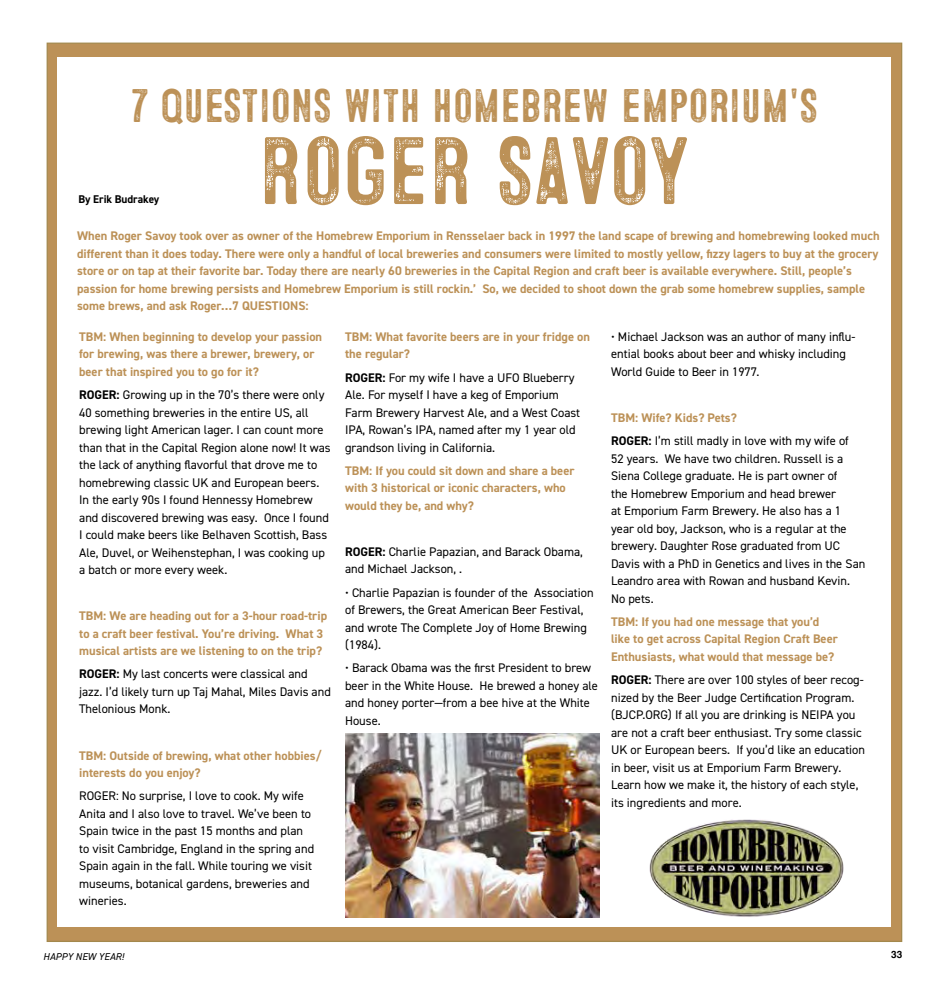
<style>
.page{position:relative;width:945px;height:990px;background:#fff}
.page>*{position:absolute;margin:0;border:0;box-sizing:border-box;transform-origin:0 0}
.t1{font:95.5px "Microbrew Soft Four";letter-spacing:-.02em;color:#bc9157}
.t2{font:47px "Microbrew Soft Four";letter-spacing:-.02em;color:#bc9157}
.t3{font:12.5px/17.5px "DIN2014";color:#000}
.t4{font:700 12.5px/17.5px "DIN2014";color:#bc9157}
.t5{font:700 11.25px "DIN2014";letter-spacing:-.005em;color:#000}
.t6{font:italic 10px "DIN2014";letter-spacing:.01em;color:#000}
.t7{font:700 10px "Helvetica";color:#000}
.s1{font-weight:700}
.s2{font-weight:700;color:#bc9157}
</style>
<div class="page">
<div style="left:47px;top:43px;width:855px;height:899px;background:#bc9157;border:1px solid #a3884c"></div>
<div style="left:58px;top:58px;width:833px;height:869px;background:#fff"></div>
<img style="left:649px;top:819px;width:195px;height:98px">
<img style="left:345px;top:733px;width:255px;height:184px">
<h2 class="t2" style="left:131px;top:79px;width:689px">7 QUESTIONS WITH HOMEBREW EMPORIUM'S</h2>
<p class="t5" style="left:78px;top:192px;width:82px">By Erik Budrakey</p>
<h1 class="t1" style="left:258px;top:117px;width:435px">ROGER SAVOY</h1>
<p class="t4" style="left:77px;top:227px;width:804px">When Roger Savoy took over as owner of the Homebrew Emporium in Rensselaer back in 1997 the land scape of brewing and homebrewing looked much different than it does today. There were only a handful of local breweries and consumers were limited to mostly yellow, fizzy lagers to buy at the grocery store or on tap at their favorite bar. Today there are nearly 60 breweries in the Capital Region and craft beer is available everywhere. Still, people’s passion for home brewing persists and Homebrew Emporium is still rockin.’ So, we decided to shoot down the grab some homebrew supplies, sample some brews, and ask Roger…7 QUESTIONS:</p>
<p class="t4" style="left:79px;top:328px;width:244px">TBM: When beginning to develop your passion for brewing, was there a brewer, brewery, or beer that inspired you to go for it?</p>
<p class="t3" style="left:79px;top:386px;width:253px"><span class="s1">ROGER:</span> Growing up in the 70’s there were only 40 something breweries in the entire US, all brewing light American lager. I can count more than that in the Capital Region alone now! It was the lack of anything flavorful that drove me to homebrewing classic UK and European beers.<br>In the early 90s I found Hennessy Homebrew and discovered brewing was easy. Once I found I could make beers like Belhaven Scottish, Bass Ale, Duvel, or Weihenstephan, I was cooking up a batch or more every week.</p>
<p class="t4" style="left:79px;top:607px;width:249px">TBM: We are heading out for a 3-hour road-trip to a craft beer festival. You’re driving. What 3 musical artists are we listening to on the trip?</p>
<p class="t3" style="left:79px;top:665px;width:253px"><span class="s1">ROGER:</span> My last concerts were classical and jazz. I’d likely turn up Taj Mahal, Miles Davis and<br>Thelonious Monk.</p>
<p class="t4" style="left:79px;top:746px;width:244px">TBM: Outside of brewing, what other hobbies/ interests do you enjoy?</p>
<p class="t3" style="left:79px;top:787px;width:236px">ROGER: No surprise, I love to cook. My wife Anita and I also love to travel. We’ve been to Spain twice in the past 15 months and plan to visit Cambridge, England in the spring and Spain again in the fall. While touring we visit museums, botanical gardens, breweries and wineries.</p>
<p class="t4" style="left:345px;top:328px;width:246px">TBM: What favorite beers are in your fridge on the regular?</p>
<p class="t3" style="left:345px;top:368px;width:237px"><span class="s1">ROGER:</span> For my wife I have a UFO Blueberry Ale. For myself I have a keg of Emporium Farm Brewery Harvest Ale, and a West Coast IPA, Rowan’s IPA, named after my 1 year old grandson living in California.</p>
<p class="t4" style="left:345px;top:461px;width:231px">TBM: If you could sit down and share a beer with 3 historical or iconic characters, who would they be, and why?</p>
<p class="t3" style="left:345px;top:543px;width:239px"><span class="s1">ROGER:</span> Charlie Papazian, and Barack Obama, and Michael Jackson, .</p>
<p class="t3" style="left:345px;top:583px;width:250px">• Charlie Papazian is founder of the Association of Brewers, the Great American Beer Festival, and wrote The Complete Joy of Home Brewing (1984).</p>
<p class="t3" style="left:345px;top:659px;width:254px">• Barack Obama was the first President to brew beer in the White House. He brewed a honey ale and honey porter—from a bee hive at the White House.</p>
<p class="t3" style="left:611px;top:328px;width:246px">• Michael Jackson was an author of many influ&shy;ential books about beer and whisky including<br>World Guide to Beer in 1977.</p>
<p class="t3" style="left:611px;top:406px;width:239px;line-height:23.1px"><span class="s2">TBM: Wife? Kids? Pets?<br></span><span class="s1">ROGER:</span> I’m still madly in love with my wife of</p>
<p class="t3" style="left:611px;top:450px;width:256px">52 years. We have two children. Russell is a Siena College graduate. He is part owner of<br>the Homebrew Emporium and head brewer<br>at Emporium Farm Brewery. He also has a 1 year old boy, Jackson, who is a regular at the brewery. Daughter Rose graduated from UC Davis with a PhD in Genetics and lives in the San Leandro area with Rowan and husband Kevin.<br>No pets.</p>
<p class="t4" style="left:611px;top:613px;width:228px">TBM: If you had one message that you’d like to get across Capital Region Craft Beer<br>Enthusiasts, what would that message be?</p>
<p class="t3" style="left:611px;top:671px;width:255px"><span class="s1">ROGER:</span> There are over 100 styles of beer recog&shy;nized by the Beer Judge Certification Program. (BJCP.ORG) If all you are drinking is NEIPA you are not a craft beer enthusiast. Try some classic UK or European beers. If you’d like an education in beer, visit us at Emporium Farm Brewery.<br>Learn how we make it, the history of each style, its ingredients and more.</p>
<p class="t6" style="left:43px;top:950px;width:82px">HAPPY NEW YEAR!</p>
<p class="t7" style="left:891px;top:946px;width:13px">33</p>
</div>
